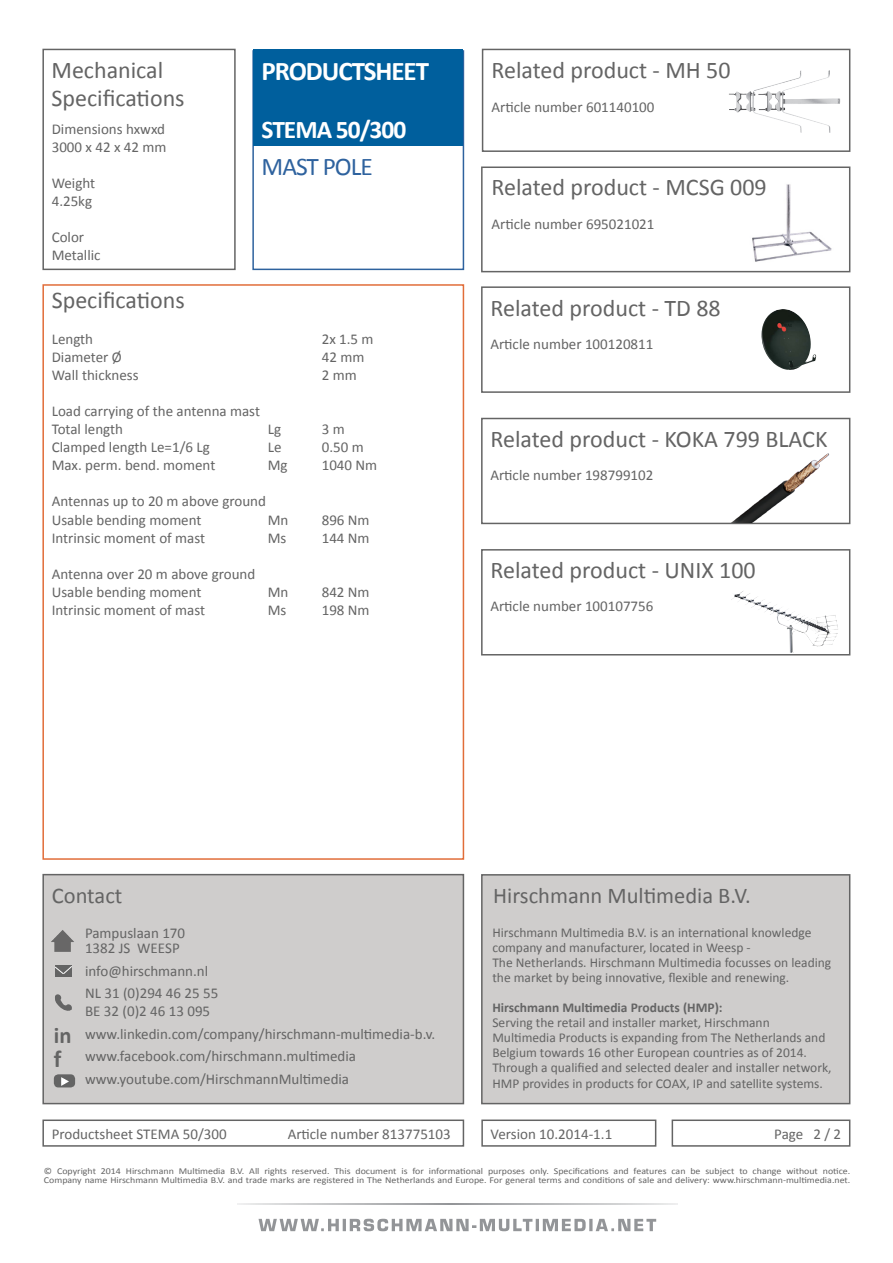
<style>
.page{position:relative;width:893px;height:1263px;background:#fff}
.page>*{position:absolute;margin:0;border:0;box-sizing:border-box;transform-origin:0 0}
.t1{font:700 27px "Calibri";letter-spacing:-.04em;color:#fff}
.t2{font:700 25.5px "Calibri";letter-spacing:-.04em;color:#fff}
.t3{font:25.5px "Calibri";letter-spacing:-.04em;color:#2e629e}
.t4{font:24px/28.8px "Calibri";color:#646464}
.t5{font:700 24px "Calibri";color:#646464}
.t6{font:700 22.95px "Calibri";color:#646464}
.t7{font:22.5px "Calibri";color:#646464}
.t8{font:15px/18px "Calibri";color:#646464}
.t9{font:13.5px/15.3px "Calibri";color:#646464}
.t10{font:700 13.5px "Calibri";color:#646464}
.t11{font:9px/9px "Calibri";color:#646464;scale:1.1 1}
</style>
<div class="page">
<div style="left:43px;top:875px;width:420px;height:228px;background:#cfcdcc"></div>
<img style="left:51px;top:930px;width:23px;height:22px">
<div style="left:42px;top:874px;width:422px;height:230px;border:2px solid #646464"></div>
<div style="left:481px;top:874px;width:369px;height:230px;background:#cfcdcc;border:2px solid #646464"></div>
<div style="left:42px;top:284px;width:422px;height:576px;border:2px solid #e16d39"></div>
<hr style="left:237px;top:1203px;width:441px;height:2px;background:#939598">
<svg style="left:259px;top:1219px;width:397px;height:12px"></svg>
<div style="left:42px;top:1119px;width:422px;height:28px;border:2px solid #646464"></div>
<div style="left:481px;top:1119px;width:175px;height:28px;border:2px solid #646464"></div>
<div style="left:672px;top:1119px;width:178px;height:28px;border:2px solid #646464"></div>
<div style="left:252px;top:50px;width:212px;height:220px;border:2px solid #2e629e"></div>
<div style="left:253px;top:49px;width:210px;height:97px;background:#005f9d"></div>
<div style="left:42px;top:49px;width:194px;height:221px;border:2px solid #646464"></div>
<div style="left:54px;top:1074px;width:21px;height:13px;background:#646464;border-radius:4px"></div>
<svg style="left:59px;top:1077px;width:13px;height:11px"></svg>
<div style="left:55px;top:965px;width:17px;height:11px;background:#646464"></div>
<svg style="left:55px;top:966px;width:17px;height:8px"></svg>
<svg style="left:55px;top:994px;width:17px;height:17px"></svg>
<div style="left:482px;top:49px;width:368px;height:103px;border:2px solid #646464"></div>
<div style="left:481px;top:286px;width:369px;height:107px;border:2px solid #646464"></div>
<div style="left:481px;top:418px;width:369px;height:106px;border:2px solid #646464"></div>
<div style="left:481px;top:549px;width:369px;height:106px;border:2px solid #646464"></div>
<div style="left:481px;top:166px;width:369px;height:106px;border:2px solid #646464"></div>
<img style="left:758px;top:70px;width:82px;height:63px">
<img style="left:761px;top:309px;width:55px;height:61px">
<img style="left:721px;top:453px;width:120px;height:70px">
<img style="left:731px;top:591px;width:47px;height:26px">
<img style="left:752px;top:184px;width:80px;height:78px">
<p class="t4" style="left:51px;top:55px;width:135px">Mechanical<br>Specifications</p>
<p class="t8" style="left:52px;top:120px;width:116px">Dimensions hxwxd<br>3000 x 42 x 42 mm</p>
<p class="t8" style="left:52px;top:174px;width:45px">Weight<br>4.25kg</p>
<p class="t8" style="left:52px;top:228px;width:50px">Color<br>Metallic</p>
<p class="t4" style="left:52px;top:286px;width:135px">Specifications</p>
<p class="t1" style="left:262px;top:54px;width:169px">PRODUCTSHEET</p>
<p class="t2" style="left:262px;top:113px;width:146px">STEMA 50/300</p>
<p class="t3" style="left:262px;top:150px;width:113px">MAST POLE</p>
<p class="t8" style="left:52px;top:331px;width:43px">Length</p>
<p class="t8" style="left:322px;top:331px;width:53px">2x 1.5 m</p>
<p class="t8" style="left:52px;top:349px;width:72px">Diameter Ø</p>
<p class="t8" style="left:322px;top:349px;width:44px">42 mm</p>
<p class="t8" style="left:52px;top:367px;width:88px">Wall thickness</p>
<p class="t8" style="left:322px;top:367px;width:36px">2 mm</p>
<p class="t8" style="left:52px;top:403px;width:210px">Load carrying of the antenna mast</p>
<p class="t8" style="left:52px;top:421px;width:73px">Total length</p>
<p class="t8" style="left:268px;top:421px;width:15px">Lg</p>
<p class="t8" style="left:322px;top:421px;width:24px">3 m</p>
<p class="t8" style="left:52px;top:439px;width:160px">Clamped length Le=1/6 Lg</p>
<p class="t8" style="left:268px;top:439px;width:15px">Le</p>
<p class="t8" style="left:322px;top:439px;width:43px">0.50 m</p>
<p class="t8" style="left:52px;top:457px;width:165px">Max. perm. bend. moment</p>
<p class="t8" style="left:268px;top:457px;width:21px">Mg</p>
<p class="t8" style="left:322px;top:457px;width:57px">1040 Nm</p>
<p class="t8" style="left:52px;top:493px;width:216px">Antennas up to 20 m above ground</p>
<p class="t8" style="left:52px;top:511px;width:151px">Usable bending moment</p>
<p class="t8" style="left:268px;top:511px;width:22px">Mn</p>
<p class="t8" style="left:322px;top:511px;width:49px">896 Nm</p>
<p class="t8" style="left:52px;top:529px;width:155px">Intrinsic moment of mast</p>
<p class="t8" style="left:268px;top:529px;width:20px">Ms</p>
<p class="t8" style="left:322px;top:529px;width:49px">144 Nm</p>
<p class="t8" style="left:52px;top:565px;width:205px">Antenna over 20 m above ground</p>
<p class="t8" style="left:52px;top:583px;width:151px">Usable bending moment</p>
<p class="t8" style="left:268px;top:583px;width:22px">Mn</p>
<p class="t8" style="left:322px;top:583px;width:49px">842 Nm</p>
<p class="t8" style="left:52px;top:601px;width:155px">Intrinsic moment of mast</p>
<p class="t8" style="left:268px;top:601px;width:20px">Ms</p>
<p class="t8" style="left:322px;top:601px;width:49px">198 Nm</p>
<p class="t4" style="left:491px;top:55px;width:241px">Related product - MH 50</p>
<p class="t8" style="left:491px;top:98px;width:165px">Article number 601140100</p>
<p class="t4" style="left:491px;top:172px;width:277px">Related product - MCSG 009</p>
<p class="t8" style="left:491px;top:215px;width:165px">Article number 695021021</p>
<p class="t4" style="left:490px;top:293px;width:232px">Related product - TD 88</p>
<p class="t8" style="left:490px;top:335px;width:165px">Article number 100120811</p>
<p class="t4" style="left:490px;top:425px;width:338px">Related product - KOKA 799 BLACK</p>
<p class="t8" style="left:490px;top:466px;width:165px">Article number 198799102</p>
<p class="t4" style="left:490px;top:556px;width:267px">Related product - UNIX 100</p>
<p class="t8" style="left:490px;top:597px;width:165px">Article number 100107756</p>
<p class="t7" style="left:52px;top:881px;width:72px">Contact</p>
<p class="t6" style="left:54px;top:1020px;width:19px">in</p>
<p class="t5" style="left:54px;top:1044px;width:9px">f</p>
<p class="t8" style="left:85px;top:926px;width:102px;line-height:15px">Pampuslaan 170<br>1382 JS WEESP</p>
<p class="t8" style="left:85px;top:960px;width:135px;line-height:22.5px">info@hirschmann.nl<br>NL 31 (0)294 46 25 55</p>
<p class="t8" style="left:85px;top:1000px;width:352px;line-height:22.5px">BE 32 (0)2 46 13 095 www.linkedin.com/company/hirschmann-multimedia-b.v. www.facebook.com/hirschmann.multimedia</p>
<p class="t8" style="left:85px;top:1070px;width:266px">www.youtube.com/HirschmannMultimedia</p>
<p class="t7" style="left:493px;top:881px;width:259px">Hirschmann Multimedia B.V.</p>
<p class="t9" style="left:492px;top:925px;width:340px">Hirschmann Multimedia B.V. is an international knowledge company and manufacturer, located in Weesp -<br>The Netherlands. Hirschmann Multimedia focusses on leading the market by being innovative, flexible and renewing.</p>
<p class="t10" style="left:492px;top:999px;width:232px">Hirschmann Multimedia Products (HMP):</p>
<p class="t9" style="left:492px;top:1015px;width:341px">Serving the retail and installer market, Hirschmann Multimedia Products is expanding from The Netherlands and Belgium towards 16 other European countries as of 2014.<br>Through a qualified and selected dealer and installer network, HMP provides in products for COAX, IP and satellite systems.</p>
<p class="t8" style="left:52px;top:1125px;width:176px">Productsheet STEMA 50/300</p>
<p class="t8" style="left:288px;top:1125px;width:165px">Article number 813775103</p>
<p class="t8" style="left:491px;top:1125px;width:123px">Version 10.2014-1.1</p>
<p class="t8" style="left:774px;top:1125px;width:68px">Page 2 / 2</p>
<p class="t11" style="left:44px;top:1166px;width:735px">© Copyright 2014 Hirschmann Multimedia B.V. All rights reserved. This document is for informational purposes only. Specifications and features can be subject to change without notice.<br>Company name Hirschmann Multimedia B.V. and trade marks are registered in The Netherlands and Europe. For general terms and conditions of sale and delivery: www.hirschmann-multimedia.net.</p>
</div>
